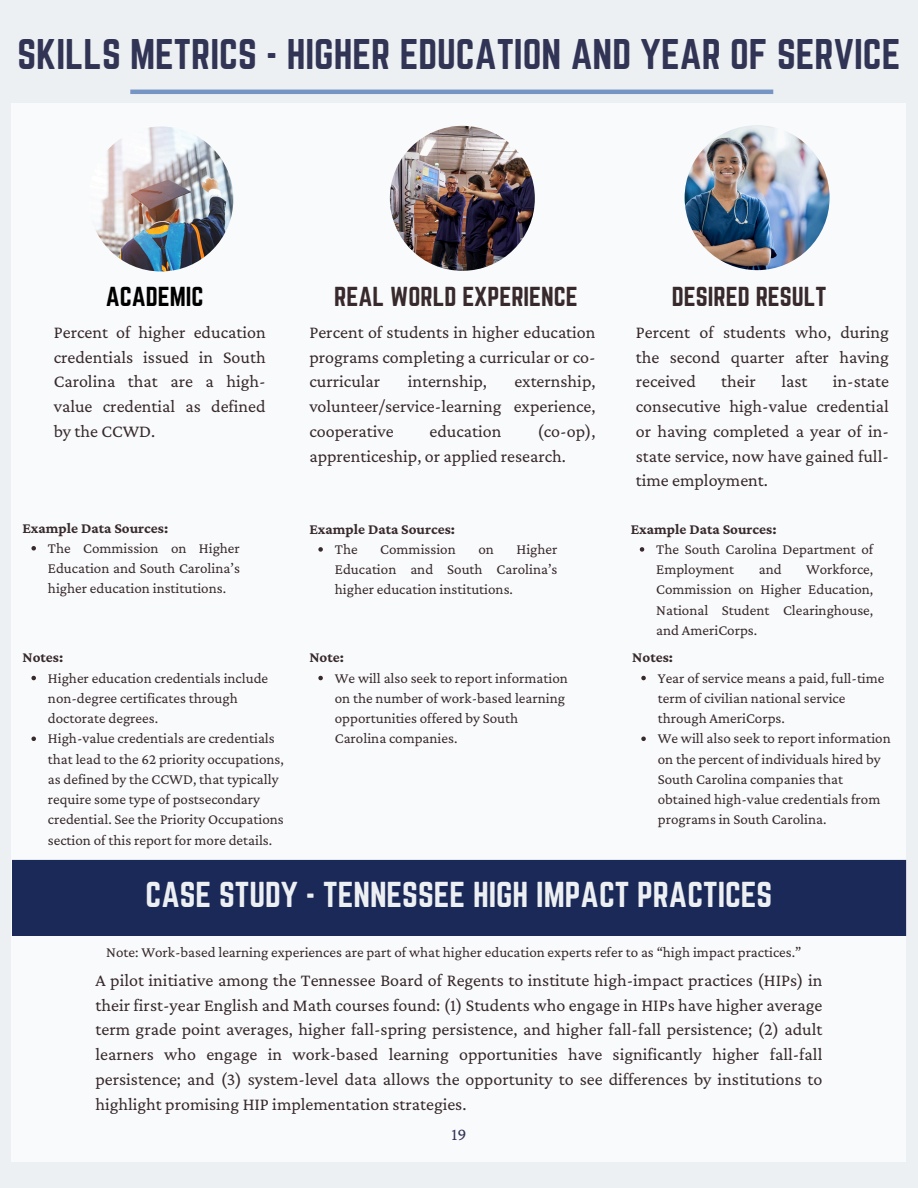
<style>
.page{position:relative;width:918px;height:1188px;background:#edf0f2}
.page>*{position:absolute;margin:0;border:0;box-sizing:border-box;transform-origin:0 0}
.t1{font:37.5px "Norwester";color:#323456}
.t2{font:31.5px "Norwester";color:#edf0f2}
.t3{font:24px "Norwester";color:#37292c}
.t4{font:24px "Norwester";color:#000}
.t5{font:18px/24.8px "Crimson Pro";color:#37292c;text-align:justify}
.t6{font:17.85px "Crimson Pro";color:#323456}
.t7{font:15px/20.2px "Crimson Pro";color:#37292c}
.t8{font:700 15px "Crimson Pro";color:#37292c}
</style>
<div class="page">
<div style="left:12px;top:103px;width:894px;height:1059px;background:#fff"></div>
<hr style="left:130px;top:90px;width:643px;height:4px;background:#7694c4">
<div style="left:12px;top:860px;width:894px;height:76px;background:#1b2958"></div>
<img style="left:88px;top:127px;width:145px;height:144px;border-radius:50%">
<img style="left:390px;top:126px;width:145px;height:145px;border-radius:50%">
<img style="left:685px;top:125px;width:145px;height:145px;border-radius:50%">
<svg style="left:31px;top:546px;width:5px;height:5px"></svg>
<svg style="left:318px;top:547px;width:5px;height:5px"></svg>
<svg style="left:640px;top:547px;width:4px;height:5px"></svg>
<svg style="left:31px;top:676px;width:5px;height:4px"></svg>
<svg style="left:31px;top:737px;width:5px;height:4px"></svg>
<svg style="left:318px;top:676px;width:5px;height:4px"></svg>
<svg style="left:641px;top:676px;width:5px;height:4px"></svg>
<svg style="left:641px;top:737px;width:5px;height:4px"></svg>
<h1 class="t1" style="left:18px;top:31px;width:884px">SKILLS METRICS - HIGHER EDUCATION AND YEAR OF SERVICE</h1>
<h4 class="t4" style="left:106px;top:282px;width:99px">ACADEMIC</h4>
<h5 class="t3" style="left:334px;top:282px;width:245px">REAL WORLD EXPERIENCE</h5>
<p class="t3" style="left:672px;top:282px;width:156px">DESIRED RESULT</p>
<h4 class="t5" style="left:54px;top:319px;width:213px">Percent of higher education credentials issued in South Carolina that are a high&shy;value credential as defined by the CCWD.</h4>
<h4 class="t5" style="left:309px;top:319px;width:288px">Percent of students in higher education programs completing a curricular or co&shy;curricular</h4>
<h5 class="t5" style="left:636px;top:319px;width:255px">Percent of students who, during the second quarter after having received</h5>
<h4 class="t5" style="left:309px;top:369px;width:288px;text-indent:205px">externship, volunteer/service-learning experience, cooperative</h4>
<h4 class="t5" style="left:408px;top:369px;width:81px">internship,</h4>
<h5 class="t5" style="left:721px;top:369px;width:36px">their</h5>
<h5 class="t5" style="left:781px;top:369px;width:28px">last</h5>
<h5 class="t5" style="left:636px;top:369px;width:255px;text-indent:197px">in-state consecutive high-value credential or having completed a year of in&shy;state service, now have gained full&shy;time employment.</h5>
<p class="t8" style="left:631px;top:520px;width:147px">Example Data Sources:</p>
<p class="t7" style="left:656px;top:539px;width:218px">The South Carolina Department of<br>Employment</p>
<h4 class="t5" style="left:309px;top:418px;width:288px;text-indent:228px">(co-op), apprenticeship, or applied research.</h4>
<h4 class="t5" style="left:430px;top:418px;width:73px">education</h4>
<h5 class="t8" style="left:22px;top:519px;width:147px">Example Data Sources:</h5>
<p class="t7" style="left:48px;top:538px;width:193px;text-align:justify">The Commission on Higher Education and South Carolina’s higher education institutions.</p>
<h5 class="t8" style="left:309px;top:520px;width:147px">Example Data Sources:</h5>
<p class="t7" style="left:335px;top:539px;width:24px">The</p>
<p class="t7" style="left:380px;top:539px;width:77px">Commission</p>
<p class="t7" style="left:478px;top:539px;width:17px">on</p>
<p class="t7" style="left:335px;top:539px;width:224px;text-align:justify;text-indent:182px">Higher Education and South Carolina’s higher education institutions.</p>
<p class="t7" style="left:656px;top:559px;width:218px;text-align:justify;text-indent:150px">Workforce, Commission on Higher Education, National Student Clearinghouse, and AmeriCorps.</p>
<p class="t7" style="left:759px;top:559px;width:24px">and</p>
<h5 class="t8" style="left:22px;top:649px;width:42px">Notes:</h5>
<p class="t7" style="left:48px;top:667px;width:222px">Higher education credentials include non-degree certificates through doctorate degrees.</p>
<h5 class="t7" style="left:48px;top:728px;width:237px">High-value credentials are credentials that lead to the 62 priority occupations, as defined by the CCWD, that typically require some type of postsecondary credential. See the Priority Occupations section of this report for more details.</h5>
<p class="t8" style="left:309px;top:649px;width:36px">Note:</p>
<p class="t7" style="left:335px;top:667px;width:234px">We will also seek to report information on the number of work-based learning opportunities offered by South<br>Carolina companies.</p>
<h2 class="t8" style="left:632px;top:649px;width:42px">Notes:</h2>
<p class="t7" style="left:658px;top:667px;width:228px">Year of service means a paid, full-time term of civilian national service through AmeriCorps.</p>
<h4 class="t7" style="left:658px;top:728px;width:234px">We will also seek to report information on the percent of individuals hired by South Carolina companies that obtained high-value credentials from programs in South Carolina.</h4>
<p class="t2" style="left:146px;top:875px;width:628px">CASE STUDY - TENNESSEE HIGH IMPACT PRACTICES</p>
<p class="t7" style="left:106px;top:942px;width:697px">Note: Work-based learning experiences are part of what higher education experts refer to as “high impact practices.”</p>
<p class="t5" style="left:95px;top:967px;width:729px">A pilot initiative among the Tennessee Board of Regents to institute high-impact practices (HIPs) in their first-year English and Math courses found: (1) Students who engage in HIPs have higher average term grade point averages, higher fall-spring persistence, and higher fall-fall persistence; (2) adult learners who engage in work-based learning opportunities have significantly higher fall-fall persistence; and (3) system-level data allows the opportunity to see differences by institutions to highlight promising HIP implementation strategies.</p>
<p class="t6" style="left:452px;top:1124px;width:16px">19</p>
</div>
